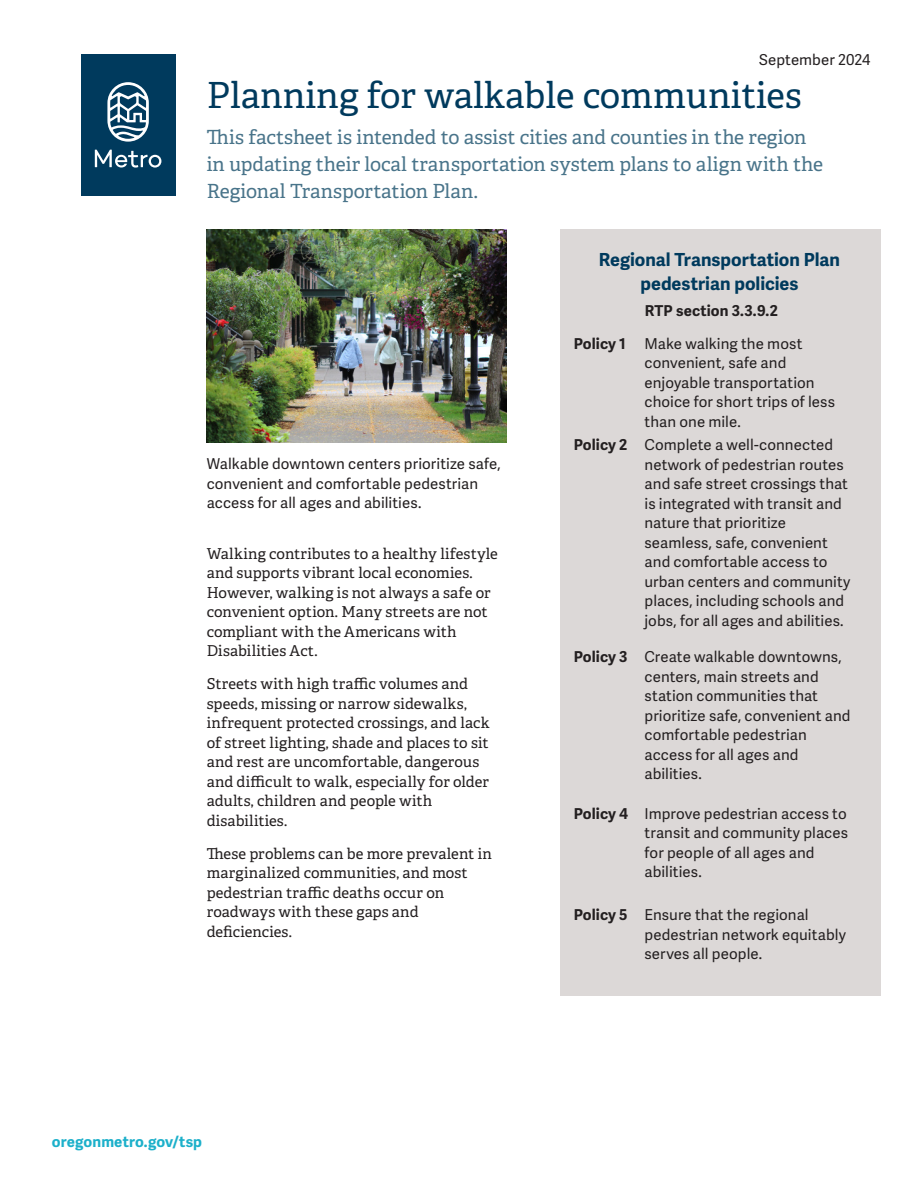
<style>
.page{position:relative;width:918px;height:1188px;background:#fff}
.page>*{position:absolute;margin:0;border:0;box-sizing:border-box;transform-origin:0 0}
.Title_24{font:36px "Adelle";color:#003a5d}
.Introduction_Quote{font:19.5px/27px "Adelle";color:#49748a}
.Heading_-_Callout_blue{font:700 18px/24px "Adelle Sans";color:#003a5d;text-align:center}
.Body_text_-_B_Sans{font:15px/19.5px "Adelle Sans";letter-spacing:.005em;color:#231f20}
.Body_text_-_A{font:15px/19.5px "Adelle";letter-spacing:.005em;color:#231f20}
.Body_text_-_B_Sans-2{font:700 15px "Adelle Sans";letter-spacing:.005em;color:#231f20}
.Web_address_sm{font:700 15px "Adelle Sans";letter-spacing:.01em;color:#1cb0ca}
</style>
<div class="page">
<img style="left:207px;top:230px;width:299px;height:213px">
<div style="left:81px;top:54px;width:94px;height:142px;background:#003a5d"></div>
<svg style="left:95px;top:150px;width:66px;height:18px"></svg>
<svg style="left:107px;top:82px;width:42px;height:60px"></svg>
<div style="left:560px;top:229px;width:320px;height:766px;background:#dcd8d7"></div>
<p class="Body_text_-_B_Sans" style="left:759px;top:51px;width:113px">September 2024</p>
<p class="Title_24" style="left:207px;top:73px;width:596px">Planning for walkable communities</p>
<p class="Introduction_Quote" style="left:207px;top:124px;width:618px">This factsheet is intended to assist cities and counties in the region in updating their local transportation system plans to align with the<br>Regional Transportation Plan.</p>
<p class="Heading_-_Callout_blue" style="left:599px;top:248px;width:243px">Regional Transportation Plan pedestrian policies</p>
<p class="Body_text_-_B_Sans" style="left:207px;top:455px;width:296px">Walkable downtown centers prioritize safe, convenient and comfortable pedestrian access for all ages and abilities.</p>
<p class="Body_text_-_A" style="left:207px;top:544px;width:293px">Walking contributes to a healthy lifestyle and supports vibrant local economies.<br>However, walking is not always a safe or convenient option. Many streets are not compliant with the Americans with Disabilities Act.</p>
<p class="Body_text_-_A" style="left:207px;top:675px;width:284px">Streets with high traffic volumes and speeds, missing or narrow sidewalks, infrequent protected crossings, and lack of street lighting, shade and places to sit and rest are uncomfortable, dangerous and difficult to walk, especially for older adults, children and people with disabilities.</p>
<p class="Body_text_-_A" style="left:207px;top:844px;width:287px">These problems can be more prevalent in marginalized communities, and most pedestrian traffic deaths occur on roadways with these gaps and deficiencies.</p>
<p class="Web_address_sm" style="left:52px;top:1133px;width:152px">oregonmetro.gov/tsp</p>
<p class="Body_text_-_B_Sans-2" style="left:645px;top:302px;width:135px">RTP section 3.3.9.2</p>
<p class="Body_text_-_B_Sans-2" style="left:574px;top:335px;width:54px">Policy 1</p>
<p class="Body_text_-_B_Sans" style="left:645px;top:334px;width:192px">Make walking the most convenient, safe and enjoyable transportation choice for short trips of less than one mile.</p>
<p class="Body_text_-_B_Sans-2" style="left:574px;top:436px;width:55px">Policy 2</p>
<p class="Body_text_-_B_Sans" style="left:645px;top:436px;width:207px">Complete a well-connected network of pedestrian routes and safe street crossings that is integrated with transit and nature that prioritize seamless, safe, convenient and comfortable access to urban centers and community places, including schools and jobs, for all ages and abilities.</p>
<p class="Body_text_-_B_Sans-2" style="left:574px;top:648px;width:55px">Policy 3</p>
<p class="Body_text_-_B_Sans" style="left:645px;top:648px;width:208px">Create walkable downtowns, centers, main streets and station communities that prioritize safe, convenient and comfortable pedestrian access for all ages and abilities.</p>
<p class="Body_text_-_B_Sans-2" style="left:574px;top:804px;width:56px">Policy 4</p>
<p class="Body_text_-_B_Sans" style="left:645px;top:804px;width:205px">Improve pedestrian access to transit and community places for people of all ages and abilities.</p>
<p class="Body_text_-_B_Sans-2" style="left:574px;top:906px;width:56px">Policy 5</p>
<p class="Body_text_-_B_Sans" style="left:645px;top:906px;width:203px">Ensure that the regional pedestrian network equitably serves all people.</p>
</div>
